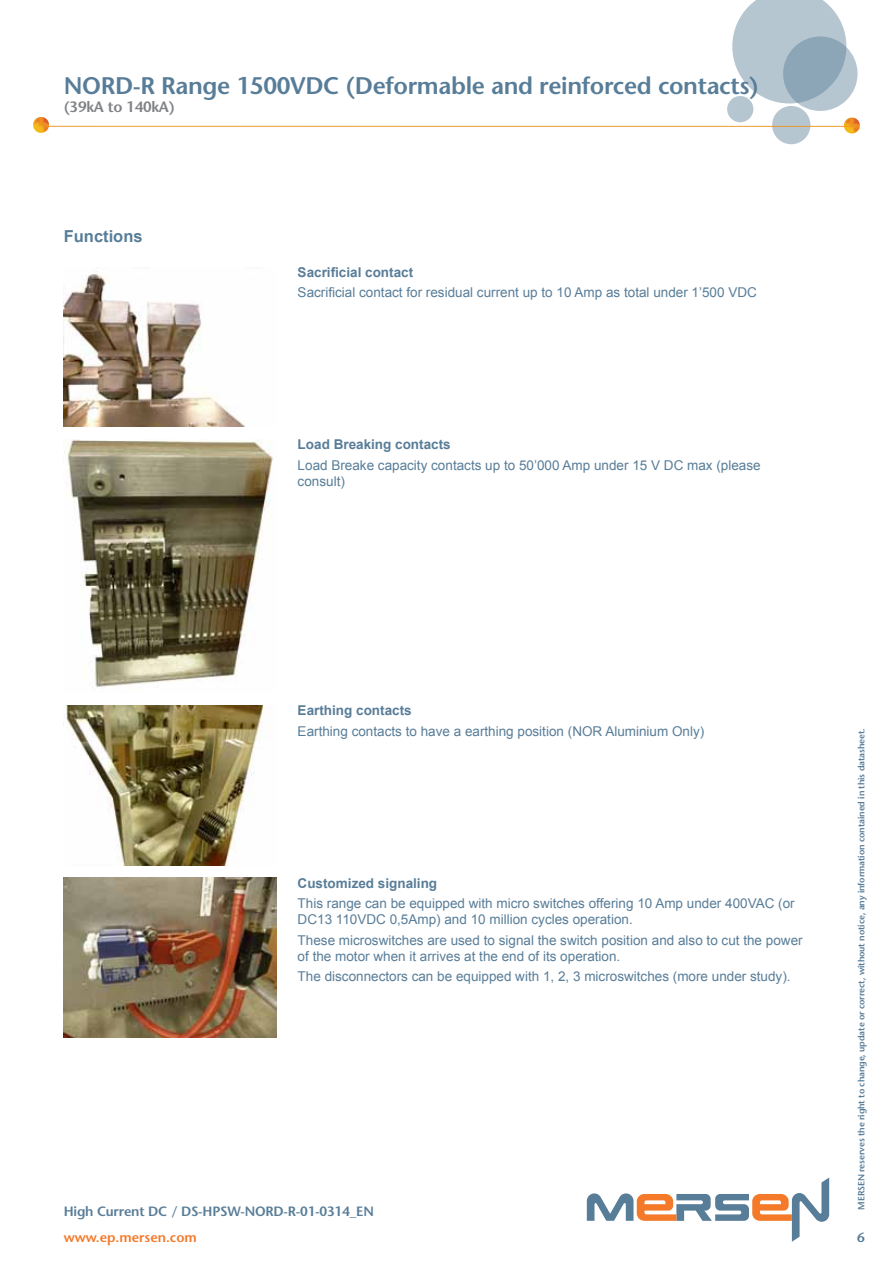
<style>
.page{position:relative;width:893px;height:1263px;background:#fff}
.page>*{position:absolute;margin:0;border:0;box-sizing:border-box;transform-origin:0 0}
.t1{font:600 24px "Stone Sans Std";letter-spacing:-.015em;color:#587d98}
.t2{font:700 16.5px "Arial";color:#587d98}
.t3{font:600 15px "Stone Sans Std";letter-spacing:-.015em;color:#808285}
.t4{font:13.5px/16.2px "Arial";color:#587d98}
.t5{font:700 13.5px "Arial";color:#587d98}
.t6{font:600 13.5px "Stone Sans Std";letter-spacing:-.015em;color:#587d98}
.t7{font:600 13.5px "Stone Sans Std";color:#f47929}
.t8{font:600 9px "Stone Sans Std";letter-spacing:-.015em;color:#587d98}
</style>
<div class="page">
<svg style="left:587px;top:1177px;width:242px;height:65px"></svg>
<img style="left:64px;top:271px;width:182px;height:156px">
<img style="left:64px;top:439px;width:209px;height:249px">
<img style="left:64px;top:705px;width:200px;height:160px">
<img style="left:64px;top:878px;width:212px;height:159px">
<svg style="left:732px;top:0;width:114px;height:103px"></svg>
<svg style="left:783px;top:36px;width:74px;height:75px;background:#99afbf"></svg>
<div style="left:772px;top:106px;width:38px;height:38px;background:#b6c6d1;border-radius:50%"></div>
<div style="left:727px;top:96px;width:26px;height:26px;background:#b6c6d1;border-radius:50%"></div>
<svg style="left:844px;top:118px;width:16px;height:16px"></svg>
<hr style="left:47px;top:126px;width:802px;height:1px;background:#ee9321">
<svg style="left:33px;top:117px;width:16px;height:16px"></svg>
<h1 class="t1" style="left:64px;top:71px;width:697px">NORD-R Range 1500VDC (Deformable and reinforced contacts)</h1>
<p class="t3" style="left:64px;top:98px;width:112px">(39kA to 140kA)</p>
<p class="t2" style="left:64px;top:225px;width:80px">Functions</p>
<p class="t5" style="left:298px;top:263px;width:117px">Sacrificial contact</p>
<p class="t4" style="left:298px;top:285px;width:461px">Sacrificial contact for residual current up to 10 Amp as total under 1’500 VDC</p>
<p class="t5" style="left:298px;top:435px;width:155px">Load Breaking contacts</p>
<p class="t4" style="left:298px;top:457px;width:464px">Load Breake capacity contacts up to 50’000 Amp under 15 V DC max (please consult)</p>
<p class="t5" style="left:298px;top:702px;width:116px">Earthing contacts</p>
<p class="t4" style="left:298px;top:723px;width:408px">Earthing contacts to have a earthing position (NOR Aluminium Only)</p>
<p class="t8" style="left:856px;top:1209px;width:483px;rotate:-90deg">MERSEN reserves the right to change, update or correct, without notice, any information contained in this datasheet.</p>
<p class="t5" style="left:298px;top:874px;width:141px">Customized signaling</p>
<p class="t4" style="left:298px;top:895px;width:499px">This range can be equipped with micro switches offering 10 Amp under 400VAC (or<br>DC13 110VDC 0,5Amp) and 10 million cycles operation.</p>
<p class="t4" style="left:298px;top:932px;width:506px">These microswitches are used to signal the switch position and also to cut the power of the motor when it arrives at the end of its operation.</p>
<p class="t4" style="left:298px;top:969px;width:494px">The disconnectors can be equipped with 1, 2, 3 microswitches (more under study).</p>
<p class="t6" style="left:64px;top:1203px;width:312px">High Current DC / DS-HPSW-NORD-R-01-0314_EN</p>
<p class="t7" style="left:64px;top:1229px;width:135px">www.ep.mersen.com</p>
<p class="t6" style="left:857px;top:1229px;width:9px">6</p>
</div>
